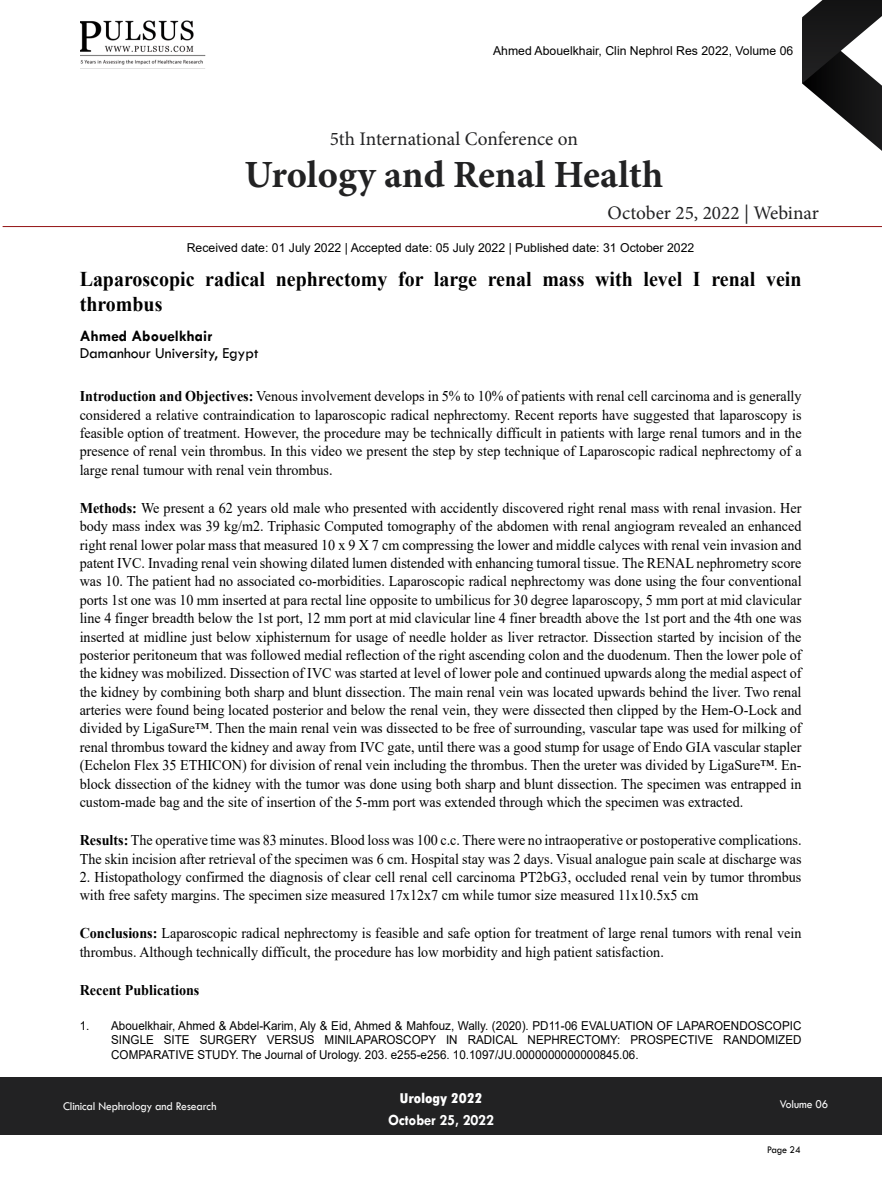
<style>
.page{position:relative;width:882px;height:1197px;background:#fff}
.page>*{position:absolute;margin:0;border:0;box-sizing:border-box;transform-origin:0 0}
.t1{font:700 38.5px "Minion Pro";color:#222223}
.t2{font:700 21px/24.5px "Times New Roman";color:#000;scale:.95 1}
.t3{font:19.25px "Minion Pro";color:#222223}
.t4{font:15.75px "Tw Cen";color:#000}
.t5{font:700 15.75px "Tw Cen";color:#000}
.t6{font:700 15.75px "Tw Cen";letter-spacing:-.01em;color:#fff;scale:.95 1}
.t7{font:14.88px/18.4px "Times New Roman";color:#000;scale:.95 1}
.t8{font:700 14.88px "Times New Roman";color:#000;scale:.95 1}
.t9{font:800 condensed 14.88px "Tw Cen";letter-spacing:-.01em;color:#fff;scale:1.1 1}
.t10{font:12.25px/14.7px "Arial";color:#000;text-align:justify;scale:.95 1}
.t11{font:12.25px "Arial";color:#000}
.t12{font:12.25px "Tw Cen";letter-spacing:-.01em;color:#fff;scale:.95 1}
.t13{font:10.5px "Tw Cen";letter-spacing:-.02em;color:#000;scale:.95 1}
.s1{font-weight:700}
</style>
<div class="page">
<svg style="left:802px;top:0;width:80px;height:151px"></svg>
<div style="left:0;top:1077px;width:882px;height:58px;background:#222223"></div>
<hr style="left:3px;top:226px;width:879px;height:1px;background:#931314">
<img style="left:81px;top:20px;width:125px;height:49px">
<p class="t11" style="left:493px;top:43px;width:302px">Ahmed Abouelkhair, Clin Nephrol Res 2022, Volume 06</p>
<p class="t3" style="left:330px;top:125px;width:250px">5th International Conference on</p>
<h1 class="t1" style="left:245px;top:147px;width:420px">Urology and Renal Health</h1>
<p class="t3" style="left:608px;top:200px;width:213px">October 25, 2022 | Webinar</p>
<p class="t11" style="left:187px;top:239px;width:509px">Received date: 01 July 2022 | Accepted date: 05 July 2022 | Published date: 31 October 2022</p>
<h2 class="t2" style="left:80px;top:266px;width:761px">Laparoscopic radical nephrectomy for large renal mass with level I renal vein thrombus</h2>
<p class="t5" style="left:80px;top:326px;width:134px">Ahmed Abouelkhair</p>
<p class="t4" style="left:80px;top:344px;width:180px">Damanhour University, Egypt</p>
<p class="t7" style="left:80px;top:387px;width:761px;text-align:justify"><span class="s1">Introduction and Objectives:</span> Venous involvement develops in 5% to 10% of patients with renal cell carcinoma and is generally considered a relative contraindication to laparoscopic radical nephrectomy. Recent reports have suggested that laparoscopy is feasible option of treatment. However, the procedure may be technically difficult in patients with large renal tumors and in the presence of renal vein thrombus. In this video we present the step by step technique of Laparoscopic radical nephrectomy of a large renal tumour with renal vein thrombus.</p>
<p class="t7" style="left:80px;top:498px;width:761px;text-align:justify"><span class="s1">Methods:</span> We present a 62 years old male who presented with accidently discovered right renal mass with renal invasion. Her body mass index was 39 kg/m2. Triphasic Computed tomography of the abdomen with renal angiogram revealed an enhanced right renal lower polar mass that measured 10 x 9 X 7 cm compressing the lower and middle calyces with renal vein invasion and patent IVC. Invading renal vein showing dilated lumen distended with enhancing tumoral tissue. The RENAL nephrometry score was 10. The patient had no associated co-morbidities. Laparoscopic radical nephrectomy was done using the four conventional ports 1st one was 10 mm inserted at para rectal line opposite to umbilicus for 30 degree laparoscopy, 5 mm port at mid clavicular line 4 finger breadth below the 1st port, 12 mm port at mid clavicular line 4 finer breadth above the 1st port and the 4th one was inserted at midline just below xiphisternum for usage of needle holder as liver retractor. Dissection started by incision of the posterior peritoneum that was followed medial reflection of the right ascending colon and the duodenum. Then the lower pole of the kidney was mobilized. Dissection of IVC was started at level of lower pole and continued upwards along the medial aspect of the kidney by combining both sharp and blunt dissection. The main renal vein was located upwards behind the liver. Two renal arteries were found being located posterior and below the renal vein, they were dissected then clipped by the Hem-O-Lock and divided by LigaSure™. Then the main renal vein was dissected to be free of surrounding, vascular tape was used for milking of renal thrombus toward the kidney and away from IVC gate, until there was a good stump for usage of Endo GIA vascular stapler (Echelon Flex 35 ETHICON) for division of renal vein including the thrombus. Then the ureter was divided by LigaSure™. En&shy;block dissection of the kidney with the tumor was done using both sharp and blunt dissection. The specimen was entrapped in custom-made bag and the site of insertion of the 5‐mm port was extended through which the specimen was extracted.</p>
<p class="t7" style="left:80px;top:830px;width:761px"><span class="s1">Results:</span> The operative time was 83 minutes. Blood loss was 100 c.c. There were no intraoperative or postoperative complications.<br>The skin incision after retrieval of the specimen was 6 cm. Hospital stay was 2 days. Visual analogue pain scale at discharge was</p>
<p class="t7" style="left:80px;top:867px;width:761px">2. Histopathology confirmed the diagnosis of clear cell renal cell carcinoma PT2bG3, occluded renal vein by tumor thrombus with free safety margins. The specimen size measured 17x12x7 cm while tumor size measured 11x10.5x5 cm</p>
<p class="t7" style="left:80px;top:924px;width:761px"><span class="s1">Conclusions:</span> Laparoscopic radical nephrectomy is feasible and safe option for treatment of large renal tumors with renal vein thrombus. Although technically difficult, the procedure has low morbidity and high patient satisfaction.</p>
<p class="t8" style="left:80px;top:979px;width:128px">Recent Publications</p>
<p class="t10" style="left:111px;top:1018px;width:728px;text-indent:-32px">1. Abouelkhair, Ahmed &amp; Abdel-Karim, Aly &amp; Eid, Ahmed &amp; Mahfouz, Wally. (2020). PD11-06 EVALUATION OF LAPAROENDOSCOPIC SINGLE SITE SURGERY VERSUS MINILAPAROSCOPY IN RADICAL NEPHRECTOMY: PROSPECTIVE RANDOMIZED COMPARATIVE STUDY. The Journal of Urology. 203. e255-e256. 10.1097/JU.0000000000000845.06.</p>
<p class="t12" style="left:63px;top:1099px;width:163px">Clinical Nephrology and Research</p>
<p class="t9" style="left:399px;top:1089px;width:77px">Urology 2022</p>
<p class="t6" style="left:388px;top:1111px;width:113px">October 25, 2022</p>
<p class="t12" style="left:780px;top:1097px;width:53px">Volume 06</p>
<p class="t13" style="left:767px;top:1143px;width:37px">Page 24</p>
</div>
